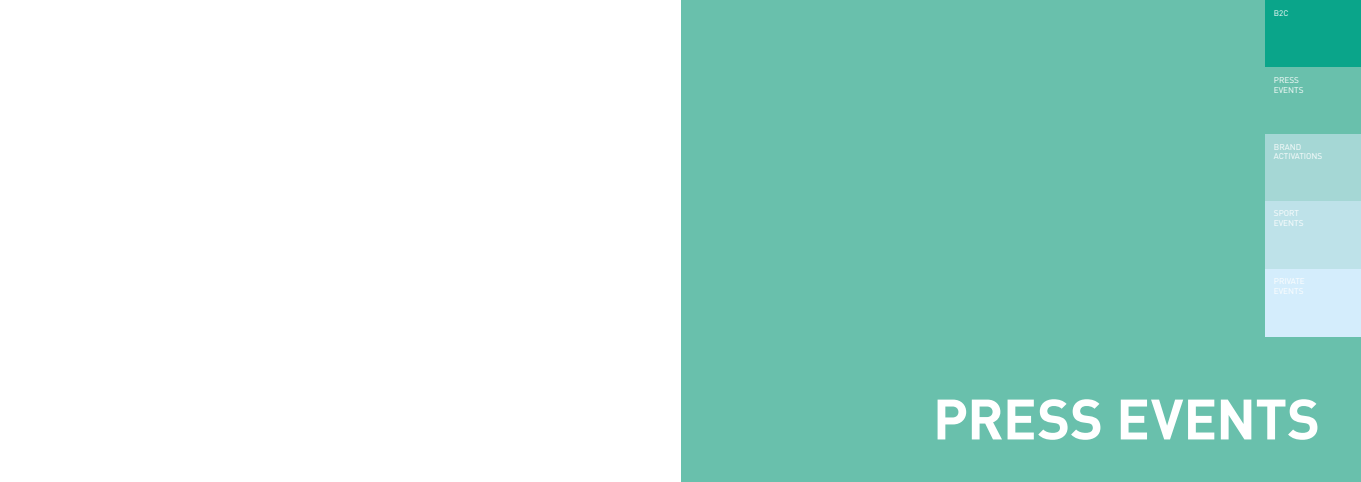
<style>
.page{position:relative;width:1361px;height:482px;background:#fff}
.page>*{position:absolute;margin:0;border:0;box-sizing:border-box;transform-origin:0 0}
.t1{font:700 56px "DIN";letter-spacing:-.005em;color:#fff}
.t2{font:8.2px/9.9px "DIN";color:#fff}
.t3{font:8px "DIN";color:#fff}
</style>
<div class="page">
<div style="left:681px;top:0;width:680px;height:482px;background:#69c0ac"></div>
<div style="left:1265px;top:0;width:96px;height:68px;background:#0aa58a"></div>
<div style="left:1265px;top:67px;width:96px;height:68px;background:#69c0ac"></div>
<div style="left:1265px;top:134px;width:96px;height:68px;background:#a5d7d5"></div>
<div style="left:1265px;top:201px;width:96px;height:68px;background:#bee2e9"></div>
<div style="left:1265px;top:268px;width:96px;height:68px;background:#d4edfc"></div>
<p class="t3" style="left:1273px;top:8px;width:16px">B2C</p>
<p class="t2" style="left:1273px;top:75px;width:31px">PRESS<br>EVENTS</p>
<p class="t2" style="left:1273px;top:141px;width:50px">BRAND<br>ACTIVATIONS</p>
<p class="t2" style="left:1273px;top:208px;width:31px">SPORT<br>EVENTS</p>
<p class="t2" style="left:1273px;top:276px;width:33px">PRIVATE<br>EVENTS</p>
<h1 class="t1" style="left:933px;top:383px;width:389px">PRESS EVENTS</h1>
</div>
